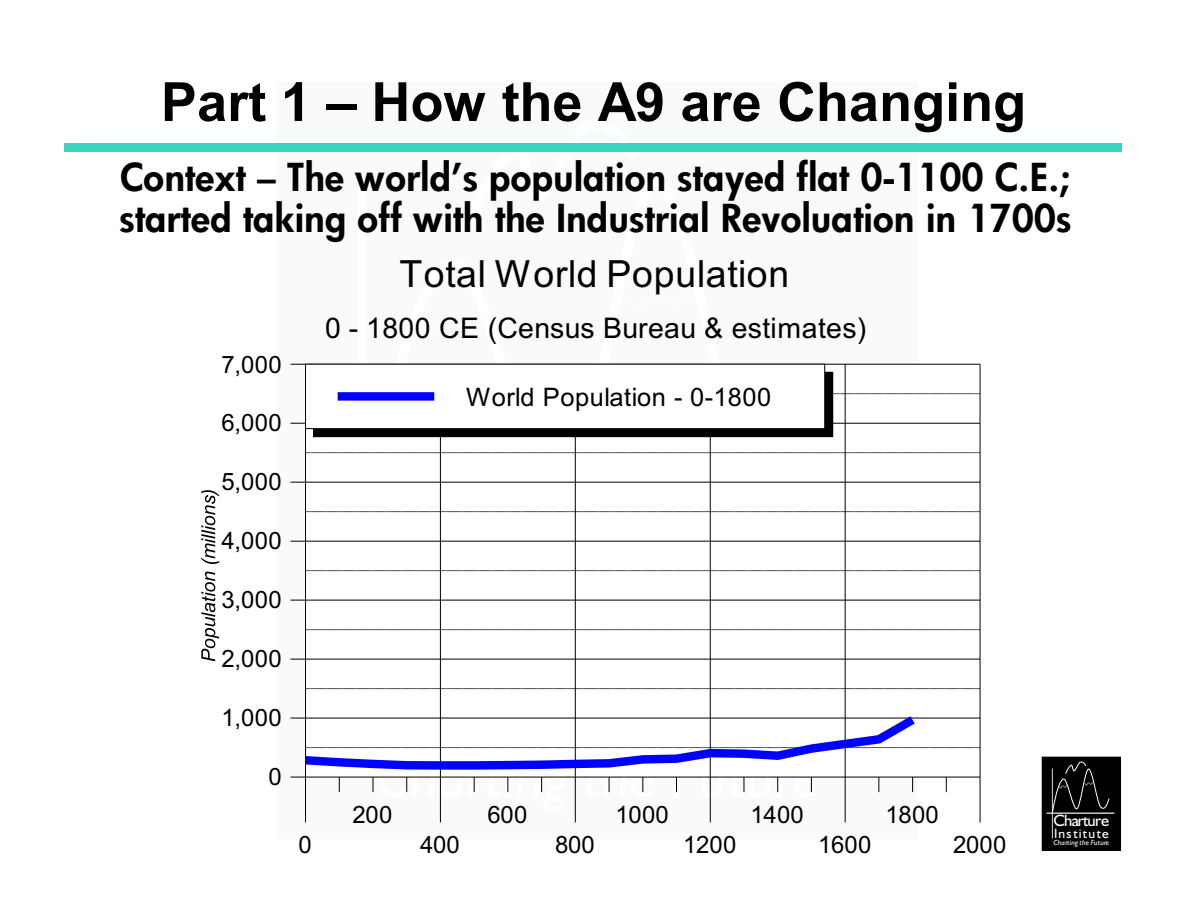
<style>
.page{position:relative;width:1188px;height:918px;background:#fff}
.page>*{position:absolute;margin:0;border:0;box-sizing:border-box;transform-origin:0 0}
.t1{font:700 54px "Arial";color:#000}
.t2{font:italic 37.5px/40.5px "Futura Hv";letter-spacing:.015em;color:#000}
.t3{font:37.5px "Arial";letter-spacing:.02em;color:#000}
.t4{font:28.5px "Arial";letter-spacing:.015em;color:#000}
.t5{font:25.5px "Arial";letter-spacing:.02em;color:#000}
.t6{font:24px "Arial";letter-spacing:.01em;color:#000}
.t7{font:16.5px "Humanst 521 BT";letter-spacing:-.04em;color:#fff}
.t8{font:13.5px "Humanst 521 BT";letter-spacing:.09em;color:#fff}
.t9{font:italic 7.5px "Humanst 521 BT";letter-spacing:.03em;color:#fff}
</style>
<div class="page">
<div style="left:1042px;top:757px;width:79px;height:93px;background:#000"></div>
<hr style="left:1052px;top:769px;width:1px;height:69px;background:#fff">
<hr style="left:1047px;top:813px;width:67px;height:1px;background:#fff">
<svg style="left:1052px;top:762px;width:63px;height:52px"></svg>
<div style="left:277px;top:83px;width:640px;height:756px;background:#fafafa"></div>
<svg style="left:458px;top:143px;width:188px;height:1px"></svg>
<div style="left:65px;top:144px;width:1057px;height:8px;background:#38d6bf"></div>
<div style="left:306px;top:364px;width:674px;height:413px;background:#fff"></div>
<hr style="left:305px;top:364px;width:1px;height:413px;background:#000">
<svg style="left:306px;top:688px;width:674px;height:1px"></svg>
<hr style="left:306px;top:659px;width:674px;height:1px;background:#000">
<svg style="left:306px;top:629px;width:674px;height:1px"></svg>
<hr style="left:306px;top:600px;width:674px;height:1px;background:#000">
<svg style="left:306px;top:570px;width:674px;height:1px"></svg>
<hr style="left:306px;top:541px;width:674px;height:1px;background:#000">
<svg style="left:306px;top:511px;width:674px;height:1px"></svg>
<hr style="left:306px;top:482px;width:674px;height:1px;background:#000">
<svg style="left:306px;top:452px;width:674px;height:1px"></svg>
<hr style="left:306px;top:423px;width:674px;height:1px;background:#000">
<svg style="left:833px;top:393px;width:147px;height:1px"></svg>
<hr style="left:306px;top:364px;width:674px;height:1px;background:#000">
<hr style="left:440px;top:364px;width:1px;height:413px;background:#000">
<hr style="left:575px;top:364px;width:1px;height:413px;background:#000">
<hr style="left:710px;top:364px;width:1px;height:413px;background:#000">
<hr style="left:845px;top:364px;width:1px;height:413px;background:#000">
<hr style="left:980px;top:364px;width:1px;height:413px;background:#000">
<svg style="left:201px;top:490px;width:18px;height:171px"></svg>
<hr style="left:305px;top:777px;width:1px;height:45px;background:#000">
<hr style="left:440px;top:777px;width:1px;height:45px;background:#000">
<hr style="left:575px;top:777px;width:1px;height:45px;background:#000">
<hr style="left:710px;top:777px;width:1px;height:45px;background:#000">
<hr style="left:845px;top:777px;width:1px;height:45px;background:#000">
<hr style="left:980px;top:777px;width:1px;height:45px;background:#000">
<svg style="left:290px;top:708px;width:690px;height:84px"></svg>
<svg style="left:290px;top:659px;width:15px;height:1px"></svg>
<svg style="left:290px;top:600px;width:15px;height:1px"></svg>
<svg style="left:290px;top:541px;width:15px;height:1px"></svg>
<svg style="left:290px;top:482px;width:15px;height:1px"></svg>
<svg style="left:290px;top:423px;width:15px;height:1px"></svg>
<svg style="left:290px;top:364px;width:15px;height:1px"></svg>
<div style="left:314px;top:372px;width:519px;height:65px;background:#000"></div>
<div style="left:306px;top:364px;width:519px;height:65px;background:#fff"></div>
<div style="left:305px;top:364px;width:520px;height:65px;border:1px solid #000"></div>
<div style="left:338px;top:392px;width:96px;height:9px;background:#00f"></div>
<h1 class="t1" style="left:161px;top:82px;width:867px">Part 1 – How the A9 are Changing</h1>
<p class="t2" style="left:119px;top:161px;width:954px">Context – The world’s population stayed flat 0-1100 C.E.; started taking off with the Industrial Revoluation in 1700s</p>
<p class="t3" style="left:400px;top:260px;width:391px">Total World Population</p>
<p class="t6" style="left:221px;top:355px;width:62px">7,000</p>
<p class="t6" style="left:221px;top:414px;width:62px">6,000</p>
<p class="t6" style="left:221px;top:473px;width:62px">5,000</p>
<p class="t6" style="left:221px;top:532px;width:62px">4,000</p>
<p class="t6" style="left:221px;top:591px;width:62px">3,000</p>
<p class="t6" style="left:221px;top:650px;width:62px">2,000</p>
<p class="t6" style="left:221px;top:709px;width:62px">1,000</p>
<p class="t6" style="left:268px;top:768px;width:15px">0</p>
<p class="t4" style="left:325px;top:317px;width:543px">0 - 1800 CE (Census Bureau &amp; estimates)</p>
<p class="t5" style="left:466px;top:388px;width:307px">World Population - 0-1800</p>
<p class="t6" style="left:299px;top:836px;width:15px">0</p>
<p class="t6" style="left:353px;top:805px;width:41px">200</p>
<p class="t6" style="left:420px;top:836px;width:41px">400</p>
<p class="t6" style="left:488px;top:805px;width:41px">600</p>
<p class="t6" style="left:555px;top:836px;width:41px">800</p>
<p class="t6" style="left:616px;top:805px;width:55px">1000</p>
<p class="t6" style="left:683px;top:836px;width:55px">1200</p>
<p class="t6" style="left:751px;top:805px;width:55px">1400</p>
<p class="t6" style="left:818px;top:836px;width:55px">1600</p>
<p class="t6" style="left:886px;top:805px;width:55px">1800</p>
<p class="t6" style="left:953px;top:836px;width:55px">2000</p>
<p class="t7" style="left:1054px;top:814px;width:57px">Charture</p>
<p class="t8" style="left:1054px;top:828px;width:56px">Institute</p>
<p class="t9" style="left:1054px;top:839px;width:57px">Charting the Future</p>
</div>
